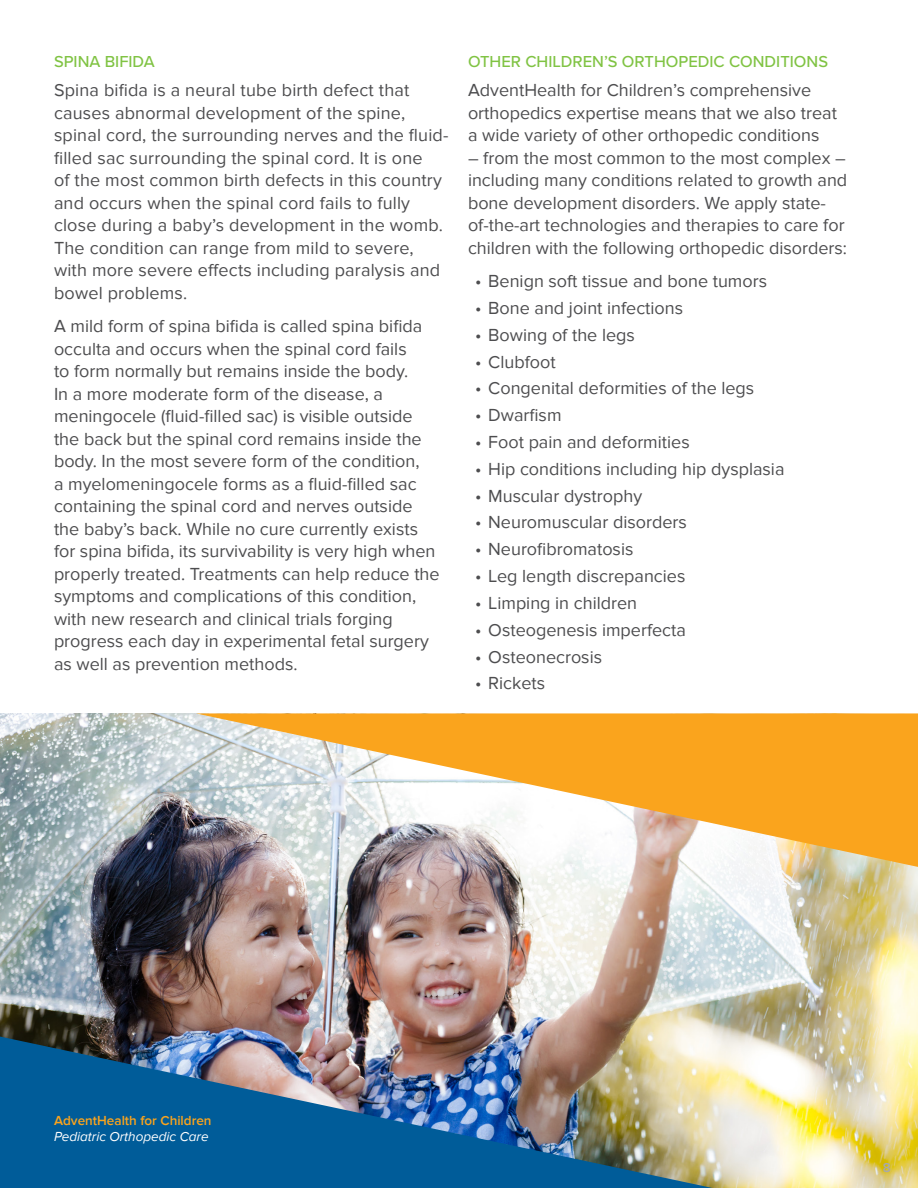
<style>
.page{position:relative;width:918px;height:1188px;background:#fff}
.page>*{position:absolute;margin:0;border:0;box-sizing:border-box;transform-origin:0 0}
.t1{font:18px/22.5px "Proxima Nova";color:#4d4d4f}
.t2{font:500 16.5px "Proxima Nova";color:#80c343}
.t3{font:600 13.5px "Proxima Nova";color:#faa41d}
.t4{font:italic 13.5px "Proxima Nova";color:#fff}
.t5{font:600 13.5px "Proxima Nova";color:#a7a9ac}
</style>
<div class="page">
<img style="left:0;top:713px;width:918px;height:475px">
<svg style="left:196px;top:713px;width:722px;height:154px"></svg>
<img style="left:0;top:1034px;width:776px;height:154px">
<p class="t2" style="left:54px;top:49px;width:102px">SPINA BIFIDA</p>
<p class="t1" style="left:54px;top:79px;width:396px">Spina bifida is a neural tube birth defect that causes abnormal development of the spine, spinal cord, the surrounding nerves and the fluid&shy;filled sac surrounding the spinal cord. It is one<br>of the most common birth defects in this country and occurs when the spinal cord fails to fully close during a baby’s development in the womb.<br>The condition can range from mild to severe, with more severe effects including paralysis and bowel problems.</p>
<p class="t1" style="left:54px;top:315px;width:387px">A mild form of spina bifida is called spina bifida occulta and occurs when the spinal cord fails<br>to form normally but remains inside the body.<br>In a more moderate form of the disease, a meningocele (fluid-filled sac) is visible outside the back but the spinal cord remains inside the body. In the most severe form of the condition,<br>a myelomeningocele forms as a fluid-filled sac containing the spinal cord and nerves outside the baby’s back. While no cure currently exists for spina bifida, its survivability is very high when properly treated. Treatments can help reduce the symptoms and complications of this condition, with new research and clinical trials forging progress each day in experimental fetal surgery as well as prevention methods.</p>
<p class="t2" style="left:468px;top:49px;width:362px">OTHER CHILDREN’S ORTHOPEDIC CONDITIONS</p>
<p class="t1" style="left:468px;top:79px;width:370px">AdventHealth for Children’s comprehensive orthopedics expertise means that we also treat a wide variety of other orthopedic conditions</p>
<p class="t1" style="left:468px;top:147px;width:381px">– from the most common to the most complex – including many conditions related to growth and bone development disorders. We apply state&shy;of-the-art technologies and therapies to care for children with the following orthopedic disorders:</p>
<p class="t1" style="left:475px;top:270px;width:294px">• Benign soft tissue and bone tumors</p>
<p class="t1" style="left:475px;top:297px;width:210px">• Bone and joint infections</p>
<p class="t1" style="left:475px;top:324px;width:161px">• Bowing of the legs</p>
<p class="t1" style="left:475px;top:351px;width:82px">• Clubfoot</p>
<p class="t1" style="left:475px;top:377px;width:281px">• Congenital deformities of the legs</p>
<p class="t1" style="left:475px;top:404px;width:88px">• Dwarfism</p>
<p class="t1" style="left:475px;top:431px;width:216px">• Foot pain and deformities</p>
<p class="t1" style="left:475px;top:458px;width:311px">• Hip conditions including hip dysplasia</p>
<p class="t1" style="left:475px;top:485px;width:169px">• Muscular dystrophy</p>
<p class="t1" style="left:475px;top:511px;width:213px">• Neuromuscular disorders</p>
<p class="t1" style="left:475px;top:538px;width:160px">• Neurofibromatosis</p>
<p class="t1" style="left:475px;top:565px;width:212px">• Leg length discrepancies</p>
<p class="t1" style="left:475px;top:592px;width:164px">• Limping in children</p>
<p class="t1" style="left:475px;top:619px;width:212px">• Osteogenesis imperfecta</p>
<p class="t1" style="left:475px;top:646px;width:129px">• Osteonecrosis</p>
<p class="t1" style="left:475px;top:672px;width:72px">• Rickets</p>
<p class="t3" style="left:54px;top:1113px;width:159px">AdventHealth for Children</p>
<p class="t4" style="left:54px;top:1129px;width:156px">Pediatric Orthopedic Care</p>
<p class="t5" style="left:883px;top:1159px;width:10px">8</p>
</div>
